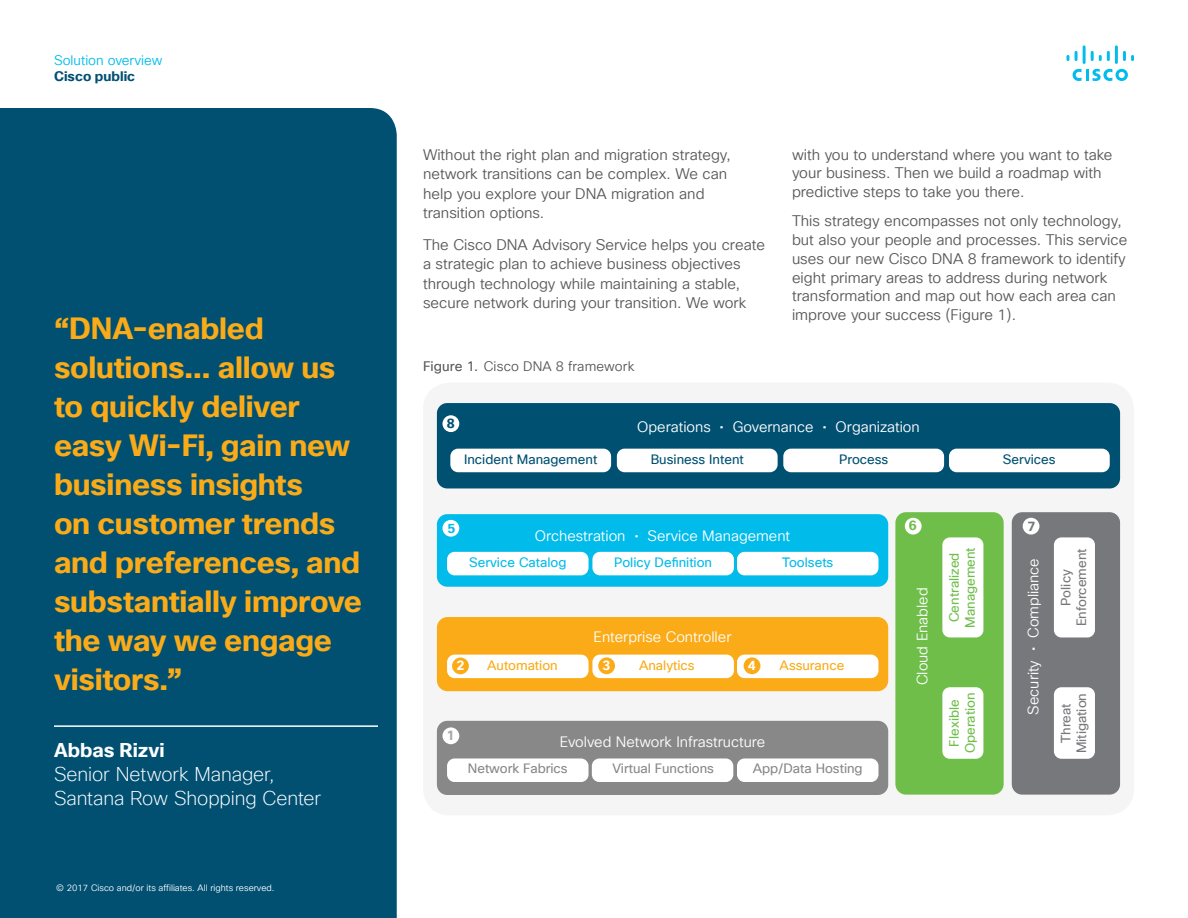
<style>
.page{position:relative;width:1188px;height:918px;background:#fff}
.page>*{position:absolute;margin:0;border:0;box-sizing:border-box;transform-origin:0 0}
.Pull_Quote_Body{font:700 30px/39px "Cisco Sans TT";letter-spacing:-.01em;color:#faab17}
.Pull_Quote_Author_Ti{font:200 19.5px/24px "Cisco Sans TT";letter-spacing:-.005em;color:#fff}
.Pull_Quote_Author_Na{font:700 19.5px "Cisco Sans TT";letter-spacing:.005em;color:#fff}
.Body{font:15px/18.8px "Cisco Sans TT Light";color:#57585a}
.t1{font:14.7px "Cisco Sans TT Light";color:#fff}
.FigureCaption{font:13.5px "Cisco Sans TT Light";letter-spacing:.01em;color:#57585a}
.t2{font:13.5px "Cisco Sans TT Light";color:#01bcec}
.t3{font:700 13.5px "Cisco Sans TT";color:#005073}
.t4{font:13.2px "Cisco Sans TT";color:#005072}
.t5{font:13.2px "Cisco Sans TT";color:#888889}
.t6{font:13.2px "Cisco Sans TT";color:#01bbea}
.t7{font:13.2px/15.9px "Cisco Sans TT";color:#6ebe49;text-align:center}
.t8{font:13.2px/15.9px "Cisco Sans TT";color:#77787b;text-align:center}
.t9{font:13.2px "Cisco Sans TT";color:#faab17}
.t10{font:700 13.2px "Cisco Sans TT";color:#fff}
.t11{font:700 13.2px "Cisco Sans TT";color:#005072}
.t12{font:700 13.2px "Cisco Sans TT";color:#01bbea}
.t13{font:700 13.2px "Cisco Sans TT";color:#6ebe49}
.t14{font:700 13.2px "Cisco Sans TT";color:#77787b}
.t15{font:700 13.2px "Cisco Sans TT";color:#a7a9ac}
.Footer_white{font:9px "Cisco Sans TT Light";color:#fff}
.s1{font-family:"Cisco Sans TT"}
</style>
<div class="page">
<svg style="left:1073px;top:69px;width:55px;height:12px"></svg>
<svg style="left:1067px;top:55px;width:2px;height:6px"></svg>
<svg style="left:1075px;top:51px;width:3px;height:10px"></svg>
<hr style="left:1083px;top:45px;width:3px;height:19px;background:#01bcec">
<svg style="left:1091px;top:51px;width:19px;height:10px"></svg>
<hr style="left:1115px;top:45px;width:3px;height:19px;background:#01bcec">
<svg style="left:1123px;top:51px;width:11px;height:10px"></svg>
<div style="left:0;top:108px;width:397px;height:810px;background:#015072"></div>
<hr style="left:54px;top:725px;width:324px;height:2px;background:#fff">
<div style="left:423px;top:383px;width:711px;height:432px;background:#f5f5f6;border-radius:27px"></div>
<div style="left:437px;top:403px;width:683px;height:85px;background:#005072;border-radius:10px"></div>
<div style="left:450px;top:449px;width:161px;height:23px;background:#fff;border-radius:8px"></div>
<div style="left:617px;top:449px;width:161px;height:23px;background:#fff;border-radius:8px"></div>
<div style="left:783px;top:449px;width:161px;height:23px;background:#fff;border-radius:8px"></div>
<div style="left:949px;top:449px;width:161px;height:23px;background:#fff;border-radius:8px"></div>
<div style="left:442px;top:415px;width:17px;height:17px;background:#fff;border-radius:50%"></div>
<div style="left:437px;top:514px;width:451px;height:73px;background:#01bbea;border-radius:10px"></div>
<div style="left:447px;top:552px;width:142px;height:23px;background:#fff;border-radius:8px"></div>
<div style="left:592px;top:552px;width:142px;height:23px;background:#fff;border-radius:8px"></div>
<div style="left:737px;top:552px;width:141px;height:23px;background:#fff;border-radius:8px"></div>
<div style="left:442px;top:520px;width:17px;height:17px;background:#fff;border-radius:50%"></div>
<div style="left:895px;top:512px;width:109px;height:283px;background:#6ebe49;border-radius:11px"></div>
<div style="left:942px;top:537px;width:41px;height:100px;background:#fff;border-radius:7px"></div>
<div style="left:905px;top:518px;width:17px;height:17px;background:#fff;border-radius:50%"></div>
<div style="left:1012px;top:512px;width:108px;height:283px;background:#77787b;border-radius:11px"></div>
<div style="left:1054px;top:537px;width:41px;height:100px;background:#fff;border-radius:8px"></div>
<div style="left:942px;top:687px;width:41px;height:72px;background:#fff;border-radius:7px"></div>
<div style="left:1054px;top:687px;width:41px;height:72px;background:#fff;border-radius:7px"></div>
<div style="left:1023px;top:518px;width:16px;height:17px;background:#fff;border-radius:50%"></div>
<div style="left:437px;top:721px;width:451px;height:74px;background:#888889;border-radius:10px"></div>
<div style="left:447px;top:758px;width:142px;height:24px;background:#fff;border-radius:8px"></div>
<div style="left:592px;top:758px;width:141px;height:24px;background:#fff;border-radius:8px"></div>
<div style="left:737px;top:758px;width:141px;height:24px;background:#fff;border-radius:8px"></div>
<div style="left:442px;top:727px;width:17px;height:17px;background:#fff;border-radius:50%"></div>
<div style="left:437px;top:617px;width:451px;height:74px;background:#faab17;border-radius:11px"></div>
<div style="left:447px;top:655px;width:142px;height:23px;background:#fff;border-radius:8px"></div>
<div style="left:737px;top:655px;width:141px;height:23px;background:#fff;border-radius:7px"></div>
<div style="left:592px;top:655px;width:142px;height:23px;background:#fff;border-radius:7px"></div>
<div style="left:452px;top:658px;width:17px;height:16px;background:#faab17;border-radius:50%"></div>
<div style="left:598px;top:657px;width:17px;height:17px;background:#faab17;border-radius:50%"></div>
<div style="left:744px;top:657px;width:16px;height:17px;background:#faab17;border-radius:50%"></div>
<p class="t2" style="left:54px;top:51px;width:110px">Solution overview</p>
<p class="t3" style="left:54px;top:67px;width:83px">Cisco public</p>
<p class="Pull_Quote_Body" style="left:54px;top:310px;width:310px">“DNA-enabled solutions… allow us to quickly deliver easy Wi-Fi, gain new business insights<br>on customer trends and preferences, and substantially improve the way we engage visitors.”</p>
<p class="Pull_Quote_Author_Na" style="left:54px;top:737px;width:112px">Abbas Rizvi</p>
<p class="Pull_Quote_Author_Ti" style="left:54px;top:763px;width:269px">Senior Network Manager,<br>Santana Row Shopping Center</p>
<p class="Footer_white" style="left:56px;top:882px;width:220px">© 2017 Cisco and/or its affiliates. All rights reserved.</p>
<p class="Body" style="left:423px;top:145px;width:309px;line-height:19.5px">Without the right plan and migration strategy, network transitions can be complex. We can help you explore your DNA migration and transition options.</p>
<p class="Body" style="left:423px;top:235px;width:343px;line-height:19.5px">The Cisco DNA Advisory Service helps you create a strategic plan to achieve business objectives through technology while maintaining a stable, secure network during your transition. We work</p>
<p class="FigureCaption" style="left:423px;top:357px;width:213px"><span class="s1">Figure 1.</span> Cisco DNA 8 framework</p>
<p class="Body" style="left:792px;top:146px;width:322px">with you to understand where you want to take your business. Then we build a roadmap with predictive steps to take you there.</p>
<p class="Body" style="left:792px;top:212px;width:337px">This strategy encompasses not only technology, but also your people and processes. This service uses our new Cisco DNA 8 framework to identify eight primary areas to address during network transformation and map out how each area can improve your success (Figure 1).</p>
<p class="t11" style="left:447px;top:415px;width:9px">8</p>
<p class="t1" style="left:637px;top:417px;width:284px">Operations • Governance • Organization</p>
<p class="t4" style="left:464px;top:450px;width:135px">Incident Management</p>
<p class="t4" style="left:651px;top:450px;width:95px">Business Intent</p>
<p class="t4" style="left:839px;top:450px;width:51px">Process</p>
<p class="t4" style="left:1003px;top:450px;width:54px">Services</p>
<p class="t12" style="left:447px;top:519px;width:9px">5</p>
<p class="t1" style="left:535px;top:526px;width:257px">Orchestration • Service Management</p>
<p class="t6" style="left:469px;top:554px;width:99px">Service Catalog</p>
<p class="t6" style="left:614px;top:554px;width:99px">Policy Definition</p>
<p class="t6" style="left:782px;top:554px;width:53px">Toolsets</p>
<p class="t1" style="left:594px;top:627px;width:139px">Enterprise Controller</p>
<p class="t10" style="left:456px;top:657px;width:9px">2</p>
<p class="t9" style="left:487px;top:656px;width:72px">Automation</p>
<p class="t10" style="left:603px;top:657px;width:9px">3</p>
<p class="t9" style="left:639px;top:656px;width:57px">Analytics</p>
<p class="t10" style="left:748px;top:657px;width:9px">4</p>
<p class="t9" style="left:780px;top:656px;width:66px">Assurance</p>
<p class="t15" style="left:447px;top:727px;width:9px">1</p>
<p class="t1" style="left:560px;top:732px;width:207px">Evolved Network Infrastructure</p>
<p class="t5" style="left:468px;top:760px;width:101px">Network Fabrics</p>
<p class="t5" style="left:612px;top:760px;width:103px">Virtual Functions</p>
<p class="t5" style="left:753px;top:760px;width:111px">App/Data Hosting</p>
<p class="t13" style="left:909px;top:517px;width:9px">6</p>
<p class="t1" style="left:913px;top:685px;width:99px;rotate:-90deg">Cloud Enabled</p>
<p class="t14" style="left:1027px;top:518px;width:9px">7</p>
<p class="t7" style="left:947px;top:628px;width:82px;rotate:-90deg">Centralized<br>Management</p>
<p class="t1" style="left:1024px;top:715px;width:158px;rotate:-90deg">Security • Compliance</p>
<p class="t8" style="left:1058px;top:626px;width:79px;rotate:-90deg">Policy<br>Enforcement</p>
<p class="t7" style="left:947px;top:753px;width:62px;rotate:-90deg">Flexible<br>Operation</p>
<p class="t8" style="left:1058px;top:753px;width:62px;rotate:-90deg">Threat<br>Mitigation</p>
</div>
